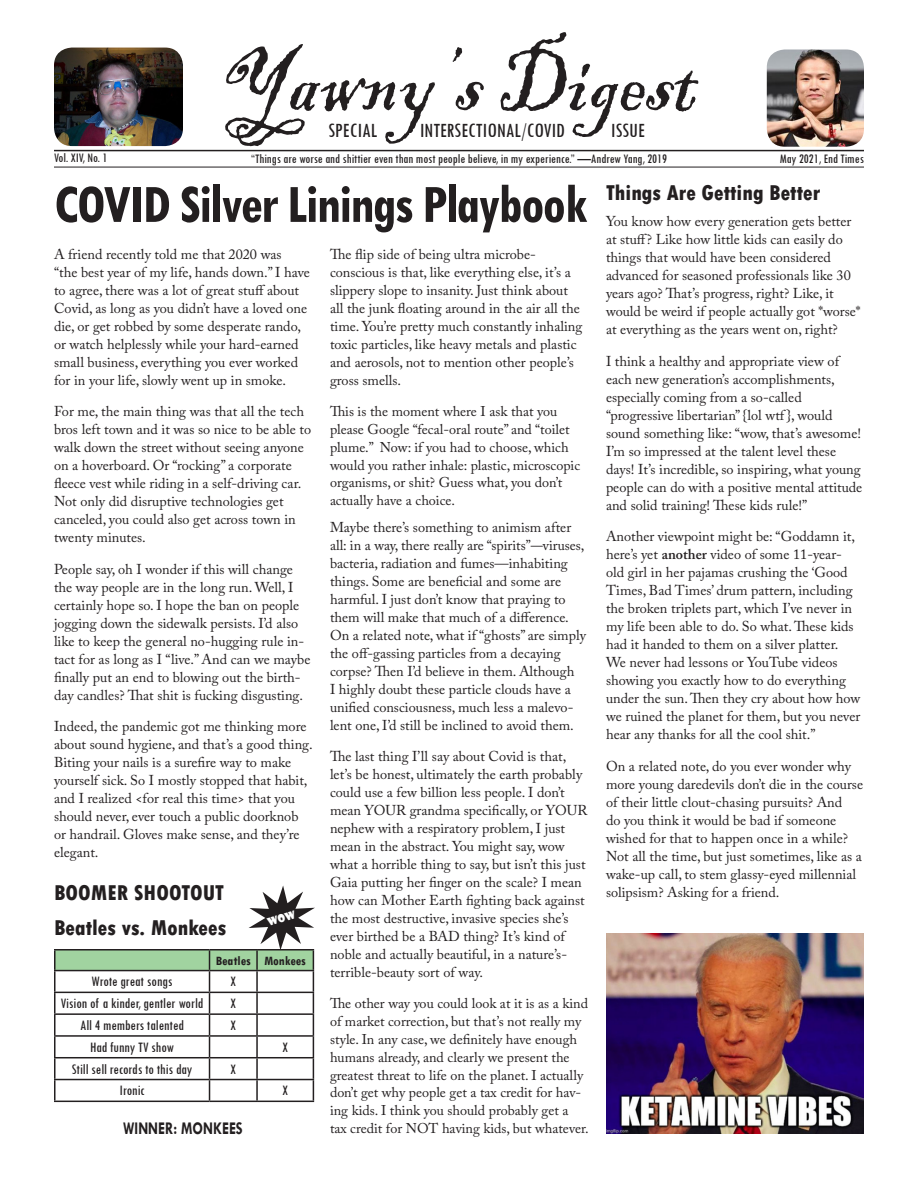
<style>
.page{position:relative;width:918px;height:1188px;background:#fff}
.page>*{position:absolute;margin:0;border:0;box-sizing:border-box;transform-origin:0 0}
.t1{font:96px "Blackadder ITC";color:#231f20;scale:.9 1}
.Subhead{font:700 condensed 57px "Tw Cen";letter-spacing:-.03em;color:#231f20}
.Heading{font:800 condensed 22.5px "Tw Cen";color:#231f20}
.Notes{font:condensed 21px "Tw Cen";color:#231f20}
.Tabloid_Subhead{font:700 18px "Tw Cen";color:#231f20;scale:.8 1}
.Notes-2{font:condensed 15px "Tw Cen";color:#231f20}
.Text{font:14.25px/18px "Adobe Caslon Pro";color:#231f20}
.Text-2{font:14.1px/17.9px "Adobe Caslon Pro";color:#231f20}
.Notes-3{font:condensed 13.5px "Tw Cen";color:#231f20}
.Notes-4{font:700 condensed 13.5px "Tw Cen";color:#231f20}
.s1{font-weight:600}
</style>
<div class="page">
<hr style="left:54px;top:150px;width:810px;height:1px;background:#231f20">
<img style="left:767px;top:50px;width:97px;height:97px">
<hr style="left:54px;top:167px;width:810px;height:1px;background:#231f20">
<img style="left:54px;top:48px;width:129px;height:98px">
<hr style="left:54px;top:1101px;width:156px;height:1px;background:#231f20">
<hr style="left:210px;top:1101px;width:47px;height:1px;background:#231f20">
<hr style="left:257px;top:1101px;width:57px;height:1px;background:#231f20">
<img style="left:606px;top:933px;width:258px;height:201px">
<svg style="left:54px;top:886px;width:261px;height:215px"></svg>
<p class="t1" style="left:221px;top:23px;width:530px">Yawny’s Digest</p>
<p class="Notes" style="left:328px;top:118px;width:51px">SPECIAL</p>
<p class="Notes" style="left:420px;top:118px;width:147px">INTERSECTIONAL/COVID</p>
<p class="Notes" style="left:611px;top:118px;width:35px">ISSUE</p>
<p class="Notes-3" style="left:54px;top:150px;width:55px">Vol. XIV, No. 1</p>
<p class="Notes-3" style="left:251px;top:151px;width:418px">“Things are worse and shittier even than most people believe, in my experience.” —Andrew Yang, 2019</p>
<p class="Notes-3" style="left:780px;top:151px;width:86px">May 2021, End Times</p>
<p class="Subhead" style="left:54px;top:170px;width:536px">COVID Silver Linings Playbook</p>
<p class="Text" style="left:54px;top:245px;width:257px">A friend recently told me that 2020 was<br>“the best year of my life, hands down.” I have to agree, there was a lot of great stuff about Covid, as long as you didn’t have a loved one die, or get robbed by some desperate rando, or watch helplessly while your hard-earned small business, everything you ever worked for in your life, slowly went up in smoke.</p>
<p class="Text" style="left:54px;top:402px;width:259px">For me, the main thing was that all the tech bros left town and it was so nice to be able to walk down the street without seeing anyone on a hoverboard. Or “rocking” a corporate fleece vest while riding in a self-driving car.<br>Not only did disruptive technologies get canceled, you could also get across town in twenty minutes.</p>
<p class="Text" style="left:54px;top:560px;width:258px">People say, oh I wonder if this will change the way people are in the long run. Well, I certainly hope so. I hope the ban on people jogging down the sidewalk persists. I’d also like to keep the general no-hugging rule in&shy;tact for as long as I “live.” And can we maybe finally put an end to blowing out the birth&shy;day candles? That shit is fucking disgusting.</p>
<p class="Text" style="left:54px;top:717px;width:260px">Indeed, the pandemic got me thinking more about sound hygiene, and that’s a good thing.<br>Biting your nails is a surefire way to make yourself sick. So I mostly stopped that habit, and I realized &lt;for real this time&gt; that you should never, ever touch a public doorknob or handrail. Gloves make sense, and they’re elegant.</p>
<p class="Heading" style="left:54px;top:879px;width:172px">BOOMER SHOOTOUT</p>
<p class="Heading" style="left:54px;top:914px;width:174px">Beatles vs. Monkees</p>
<p class="Notes-4" style="left:216px;top:952px;width:37px">Beatles</p>
<p class="Notes-4" style="left:265px;top:952px;width:43px">Monkees</p>
<p class="Notes-2" style="left:92px;top:973px;width:83px">Wrote great songs</p>
<p class="Notes-2" style="left:231px;top:973px;width:7px">X</p>
<p class="Notes-2" style="left:61px;top:994px;width:144px">Vision of a kinder, gentler world</p>
<p class="Notes-2" style="left:231px;top:994px;width:7px">X</p>
<p class="Notes-2" style="left:80px;top:1016px;width:105px">All 4 members talented</p>
<p class="Notes-2" style="left:231px;top:1016px;width:7px">X</p>
<p class="Notes-2" style="left:90px;top:1038px;width:85px">Had funny TV show</p>
<p class="Notes-2" style="left:282px;top:1038px;width:7px">X</p>
<p class="Notes-2" style="left:72px;top:1060px;width:122px">Still sell records to this day</p>
<p class="Notes-2" style="left:231px;top:1060px;width:7px">X</p>
<p class="Notes-2" style="left:120px;top:1082px;width:26px">Ironic</p>
<p class="Notes-2" style="left:282px;top:1082px;width:7px">X</p>
<p class="Tabloid_Subhead" style="left:123px;top:1117px;width:151px">WINNER: MONKEES</p>
<p class="Text" style="left:330px;top:245px;width:254px">The flip side of being ultra microbe&shy;conscious is that, like everything else, it’s a slippery slope to insanity. Just think about all the junk floating around in the air all the time. You’re pretty much constantly inhaling toxic particles, like heavy metals and plastic and aerosols, not to mention other people’s gross smells.</p>
<p class="Text-2" style="left:330px;top:402px;width:252px">This is the moment where I ask that you please Google “fecal-oral route” and “toilet plume.” Now: if you had to choose, which would you rather inhale: plastic, microscopic organisms, or shit? Guess what, you don’t actually have a choice.</p>
<p class="Text" style="left:330px;top:518px;width:258px">Maybe there’s something to animism after all: in a way, there really are “spirits”—viruses, bacteria, radiation and fumes—inhabiting things. Some are beneficial and some are harmful. I just don’t know that praying to them will make that much of a difference.<br>On a related note, what if “ghosts” are simply the off-gassing particles from a decaying corpse? Then I’d believe in them. Although<br>I highly doubt these particle clouds have a unified consciousness, much less a malevo&shy;lent one, I’d still be inclined to avoid them.</p>
<p class="Text" style="left:330px;top:747px;width:259px">The last thing I’ll say about Covid is that, let’s be honest, ultimately the earth probably could use a few billion less people. I don’t mean YOUR grandma specifically, or YOUR nephew with a respiratory problem, I just mean in the abstract. You might say, wow what a horrible thing to say, but isn’t this just Gaia putting her finger on the scale? I mean how can Mother Earth fighting back against the most destructive, invasive species she’s ever birthed be a BAD thing? It’s kind of noble and actually beautiful, in a nature’s&shy;terrible-beauty sort of way.</p>
<p class="Text-2" style="left:330px;top:995px;width:260px">The other way you could look at it is as a kind of market correction, but that’s not really my style. In any case, we definitely have enough humans already, and clearly we present the greatest threat to life on the planet. I actually don’t get why people get a tax credit for hav&shy;ing kids. I think you should probably get a tax credit for NOT having kids, but whatever.</p>
<p class="Heading" style="left:606px;top:180px;width:216px">Things Are Getting Better</p>
<p class="Text" style="left:606px;top:212px;width:256px">You know how every generation gets better at stuff? Like how little kids can easily do things that would have been considered advanced for seasoned professionals like 30 years ago? That’s progress, right? Like, it would be weird if people actually got *worse* at everything as the years went on, right?</p>
<p class="Text" style="left:606px;top:352px;width:258px">I think a healthy and appropriate view of each new generation’s accomplishments, especially coming from a so-called “progressive libertarian” {lol wtf }, would sound something like: “wow, that’s awesome!<br>I’m so impressed at the talent level these days! It’s incredible, so inspiring, what young people can do with a positive mental attitude and solid training! These kids rule!”</p>
<p class="Text" style="left:606px;top:527px;width:256px">Another viewpoint might be: “Goddamn it, here’s yet <span class="s1">another</span> video of some 11-year&shy;old girl in her pajamas crushing the ‘Good Times, Bad Times’ drum pattern, including the broken triplets part, which I’ve never in my life been able to do. So what. These kids had it handed to them on a silver platter.<br>We never had lessons or YouTube videos showing you exactly how to do everything under the sun. Then they cry about how how we ruined the planet for them, but you never hear any thanks for all the cool shit.”</p>
<p class="Text" style="left:606px;top:757px;width:259px">On a related note, do you ever wonder why more young daredevils don’t die in the course of their little clout-chasing pursuits? And<br>do you think it would be bad if someone wished for that to happen once in a while?<br>Not all the time, but just sometimes, like as a wake-up call, to stem glassy-eyed millennial solipsism? Asking for a friend.</p>
</div>
